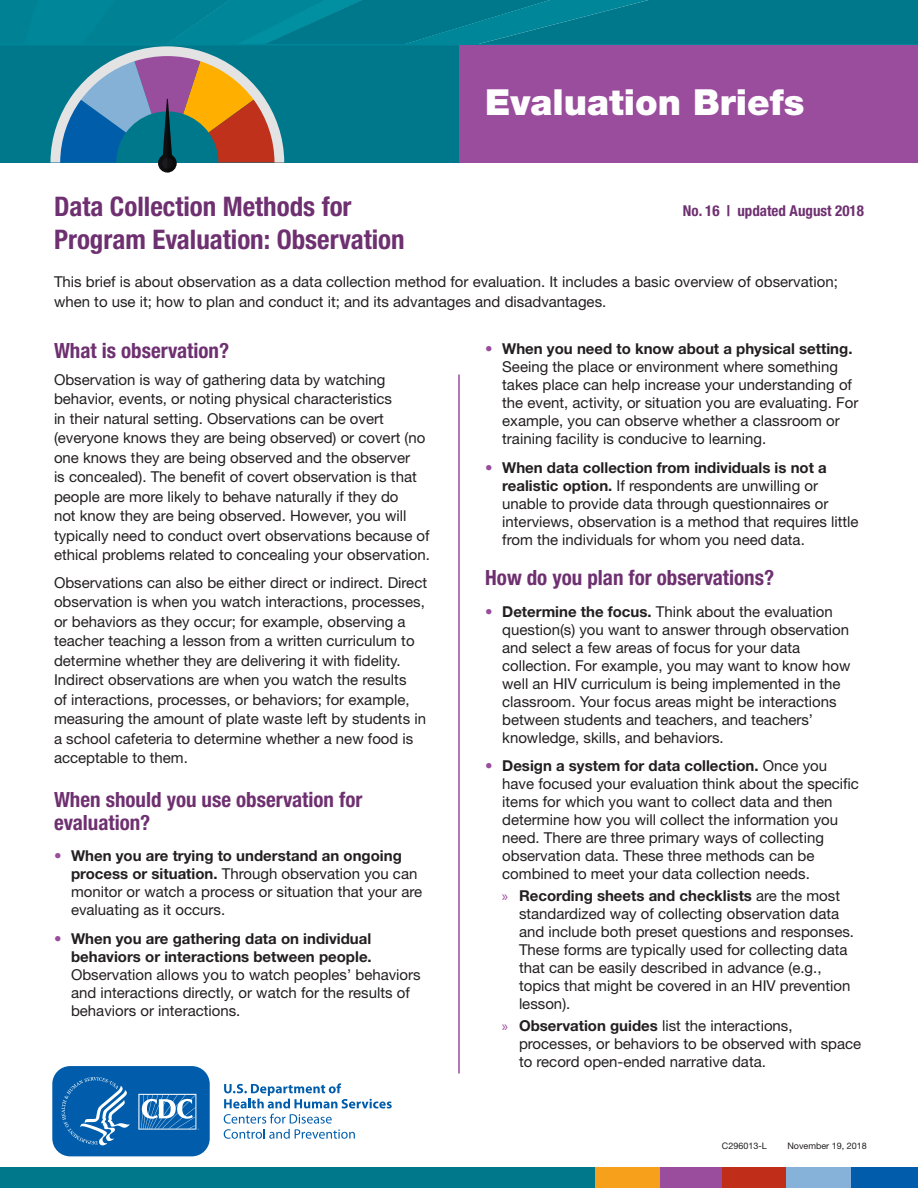
<style>
.page{position:relative;width:918px;height:1188px;background:#fff}
.page>*{position:absolute;margin:0;border:0;box-sizing:border-box;transform-origin:0 0}
.H1-_title{font:900 36px "Helvetica Neue LT Std";color:#fff}
.t1{font:700 condensed 27px/33px "Helvetica Neue LT Std";color:#6e3070}
.t2{font:700 condensed 21px/22.5px "Helvetica Neue LT Std";color:#6e3070}
.t3{font:15px/18px "Helvetica Neue LT Std";color:#231f20}
.t4{font:700 condensed 15px "Helvetica Neue LT Std";color:#6e3070}
.t5{font:9px "Helvetica Neue LT Std";color:#231f20}
.s1{color:#9a4c9d}
.s2{font-weight:700}
.s3{font-family:"Myriad Pro";color:#9a4c9d}
</style>
<div class="page">
<div style="left:0;top:1167px;width:597px;height:21px;background:#00788b"></div>
<div style="left:658px;top:1167px;width:65px;height:21px;background:#9a4c9d"></div>
<div style="left:722px;top:1167px;width:65px;height:21px;background:#c02d19"></div>
<div style="left:787px;top:1167px;width:64px;height:21px;background:#86b2d9"></div>
<div style="left:851px;top:1167px;width:67px;height:21px;background:#015dab"></div>
<div style="left:595px;top:1167px;width:64px;height:21px;background:#f6a01b"></div>
<svg style="left:0;top:0;width:918px;height:173px;background:#318896"></svg>
<div style="left:459px;top:45px;width:458px;height:117px;background:#9a4c9d"></div>
<hr style="left:458px;top:375px;width:2px;height:699px;background:#9a4c9d">
<svg style="left:224px;top:1083px;width:168px;height:25px"></svg>
<svg style="left:224px;top:1114px;width:131px;height:25px"></svg>
<svg style="left:52px;top:1066px;width:158px;height:91px;background:#2272b6"></svg>
<h1 class="H1-_title" style="left:485px;top:81px;width:321px">Evaluation Briefs</h1>
<h2 class="t1" style="left:54px;top:189px;width:352px">Data Collection Methods for<br>Program Evaluation: Observation</h2>
<h2 class="t4" style="left:683px;top:201px;width:183px">No. 16 | updated August 2018</h2>
<p class="t3" style="left:54px;top:272px;width:785px;line-height:19.5px">This brief is about observation as a data collection method for evaluation. It includes a basic overview of observation; when to use it; how to plan and conduct it; and its advantages and disadvantages.</p>
<h3 class="t2" style="left:54px;top:340px;width:177px">What is observation?</h3>
<p class="t3" style="left:54px;top:369px;width:377px;line-height:19.5px">Observation is way of gathering data by watching behavior, events, or noting physical characteristics<br>in their natural setting. Observations can be overt (everyone knows they are being observed) or covert (no one knows they are being observed and the observer<br>is concealed). The benefit of covert observation is that people are more likely to behave naturally if they do<br>not know they are being observed. However, you will typically need to conduct overt observations because of ethical problems related to concealing your observation.</p>
<p class="t3" style="left:54px;top:573px;width:375px;line-height:19.5px">Observations can also be either direct or indirect. Direct observation is when you watch interactions, processes, or behaviors as they occur; for example, observing a teacher teaching a lesson from a written curriculum to determine whether they are delivering it with fidelity.<br>Indirect observations are when you watch the results<br>of interactions, processes, or behaviors; for example, measuring the amount of plate waste left by students in a school cafeteria to determine whether a new food is acceptable to them.</p>
<h3 class="t2" style="left:54px;top:788px;width:310px">When should you use observation for evaluation?</h3>
<p class="t3" style="left:71px;top:847px;width:353px;text-indent:-17px"><span class="s1">•</span> <span class="s2">When you are trying to understand an ongoing process or situation.</span> Through observation you can monitor or watch a process or situation that your are evaluating as it occurs.</p>
<p class="t3" style="left:71px;top:930px;width:351px;text-indent:-17px"><span class="s1">•</span> <span class="s2">When you are gathering data on individual behaviors or interactions between people.<br></span>Observation allows you to watch peoples’ behaviors and interactions directly, or watch for the results of behaviors or interactions.</p>
<p class="t3" style="left:502px;top:340px;width:358px;text-indent:-17px"><span class="s1">•</span> <span class="s2">When you need to know about a physical setting.<br></span>Seeing the place or environment where something takes place can help increase your understanding of the event, activity, or situation you are evaluating. For example, you can observe whether a classroom or training facility is conducive to learning.</p>
<p class="t3" style="left:502px;top:458px;width:358px;text-indent:-17px"><span class="s1">•</span> <span class="s2">When data collection from individuals is not a realistic option.</span> If respondents are unwilling or unable to provide data through questionnaires or interviews, observation is a method that requires little from the individuals for whom you need data.</p>
<h3 class="t2" style="left:485px;top:566px;width:290px">How do you plan for observations?</h3>
<p class="t3" style="left:502px;top:602px;width:350px;text-indent:-17px"><span class="s1">•</span> <span class="s2">Determine the focus.</span> Think about the evaluation question(s) you want to answer through observation and select a few areas of focus for your data collection. For example, you may want to know how well an HIV curriculum is being implemented in the classroom. Your focus areas might be interactions between students and teachers, and teachers’ knowledge, skills, and behaviors.</p>
<p class="t3" style="left:502px;top:757px;width:358px;text-indent:-17px"><span class="s1">•</span> <span class="s2">Design a system for data collection.</span> Once you have focused your evaluation think about the specific items for which you want to collect data and then determine how you will collect the information you need. There are three primary ways of collecting observation data. These three methods can be combined to meet your data collection needs.</p>
<p class="t3" style="left:519px;top:887px;width:337px;text-indent:-17px"><span class="s3">»</span> <span class="s2">Recording sheets and checklists</span> are the most standardized way of collecting observation data and include both preset questions and responses.<br>These forms are typically used for collecting data that can be easily described in advance (e.g., topics that might be covered in an HIV prevention lesson).</p>
<p class="t3" style="left:519px;top:1017px;width:344px;text-indent:-17px"><span class="s3">»</span> <span class="s2">Observation guides</span> list the interactions, processes, or behaviors to be observed with space to record open-ended narrative data.</p>
<p class="t5" style="left:722px;top:1140px;width:47px">C296013-L</p>
<p class="t5" style="left:787px;top:1140px;width:81px">November 19, 2018</p>
</div>
